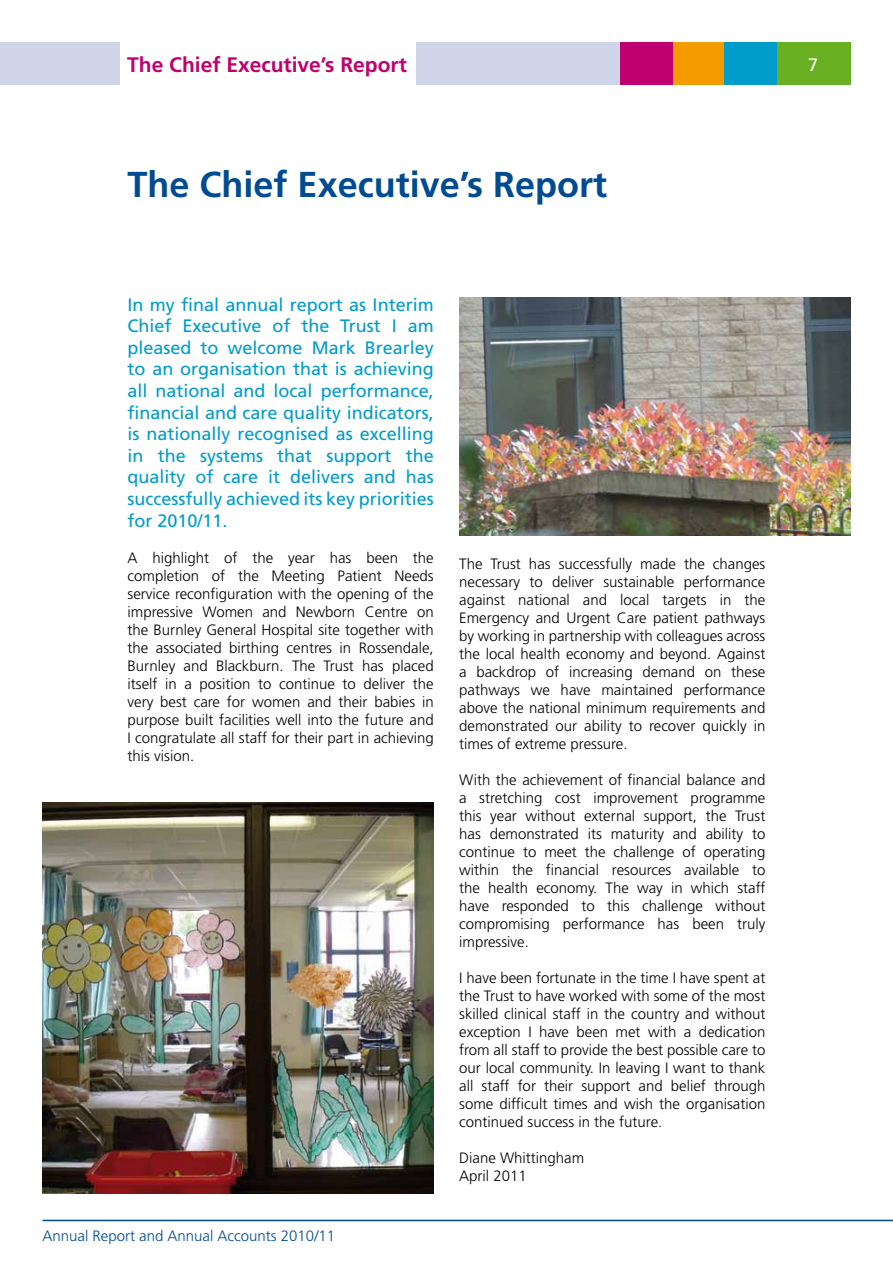
<style>
.page{position:relative;width:893px;height:1263px;background:#fff}
.page>*{position:absolute;margin:0;border:0;box-sizing:border-box;transform-origin:0 0}
.t1{font:700 36px "Frutiger LT Std";color:#004b92}
.t2{font:700 21px "Frutiger";color:#bf006e}
.t3{font:18px/21.6px "Frutiger";color:#009cca;text-align:justify}
.t4{font:18px "Frutiger LT Std";color:#fff}
.t5{font:300 15px/18px "Frutiger";color:#000;text-align:justify}
.t6{font:300 15px "Frutiger";color:#004b92}
</style>
<div class="page">
<hr style="left:43px;top:1220px;width:850px;height:1px;background:#004b92">
<div style="left:672px;top:43px;width:53px;height:42px;background:#f49b00"></div>
<div style="left:620px;top:43px;width:52px;height:42px;background:#bf006e"></div>
<div style="left:0;top:43px;width:119px;height:42px;background:#d0d4e8"></div>
<div style="left:725px;top:43px;width:52px;height:42px;background:#009cca"></div>
<div style="left:777px;top:43px;width:73px;height:42px;background:#6ab023"></div>
<div style="left:417px;top:43px;width:203px;height:42px;background:#d0d4e8"></div>
<img style="left:43px;top:802px;width:391px;height:391px">
<img style="left:459px;top:298px;width:391px;height:238px">
<h2 class="t2" style="left:127px;top:52px;width:281px">The Chief Executive’s Report</h2>
<p class="t4" style="left:808px;top:54px;width:12px">7</p>
<h1 class="t1" style="left:128px;top:163px;width:481px">The Chief Executive’s Report</h1>
<p class="t3" style="left:128px;top:293px;width:308px">In my final annual report as Interim Chief Executive of the Trust I am pleased to welcome Mark Brearley to an organisation that is achieving all national and local performance, financial and care quality indicators, is nationally recognised as excelling in the systems that support the quality of care it delivers and has successfully achieved its key priorities for 2010/11.</p>
<p class="t5" style="left:128px;top:548px;width:308px">A highlight of the year has been the completion of the Meeting Patient Needs service reconfiguration with the opening of the impressive Women and Newborn Centre on the Burnley General Hospital site together with the associated birthing centres in Rossendale, Burnley and Blackburn. The Trust has placed itself in a position to continue to deliver the very best care for women and their babies in purpose built facilities well into the future and I congratulate all staff for their part in achieving this vision.</p>
<p class="t5" style="left:459px;top:555px;width:308px">The Trust has successfully made the changes necessary to deliver sustainable performance against national and local targets in the Emergency and Urgent Care patient pathways by working in partnership with colleagues across the local health economy and beyond. Against a backdrop of increasing demand on these pathways we have maintained performance above the national minimum requirements and demonstrated our ability to recover quickly in times of extreme pressure.</p>
<p class="t5" style="left:459px;top:771px;width:308px">With the achievement of financial balance and a stretching cost improvement programme this year without external support, the Trust has demonstrated its maturity and ability to continue to meet the challenge of operating within the financial resources available to the health economy. The way in which staff have responded to this challenge without compromising performance has been truly impressive.</p>
<p class="t5" style="left:459px;top:969px;width:308px">I have been fortunate in the time I have spent at the Trust to have worked with some of the most skilled clinical staff in the country and without exception I have been met with a dedication from all staff to provide the best possible care to our local community. In leaving I want to thank all staff for their support and belief through some difficult times and wish the organisation continued success in the future.</p>
<p class="t5" style="left:459px;top:1149px;width:127px">Diane Whittingham<br>April 2011</p>
<p class="t6" style="left:43px;top:1227px;width:294px">Annual Report and Annual Accounts 2010/11</p>
</div>
